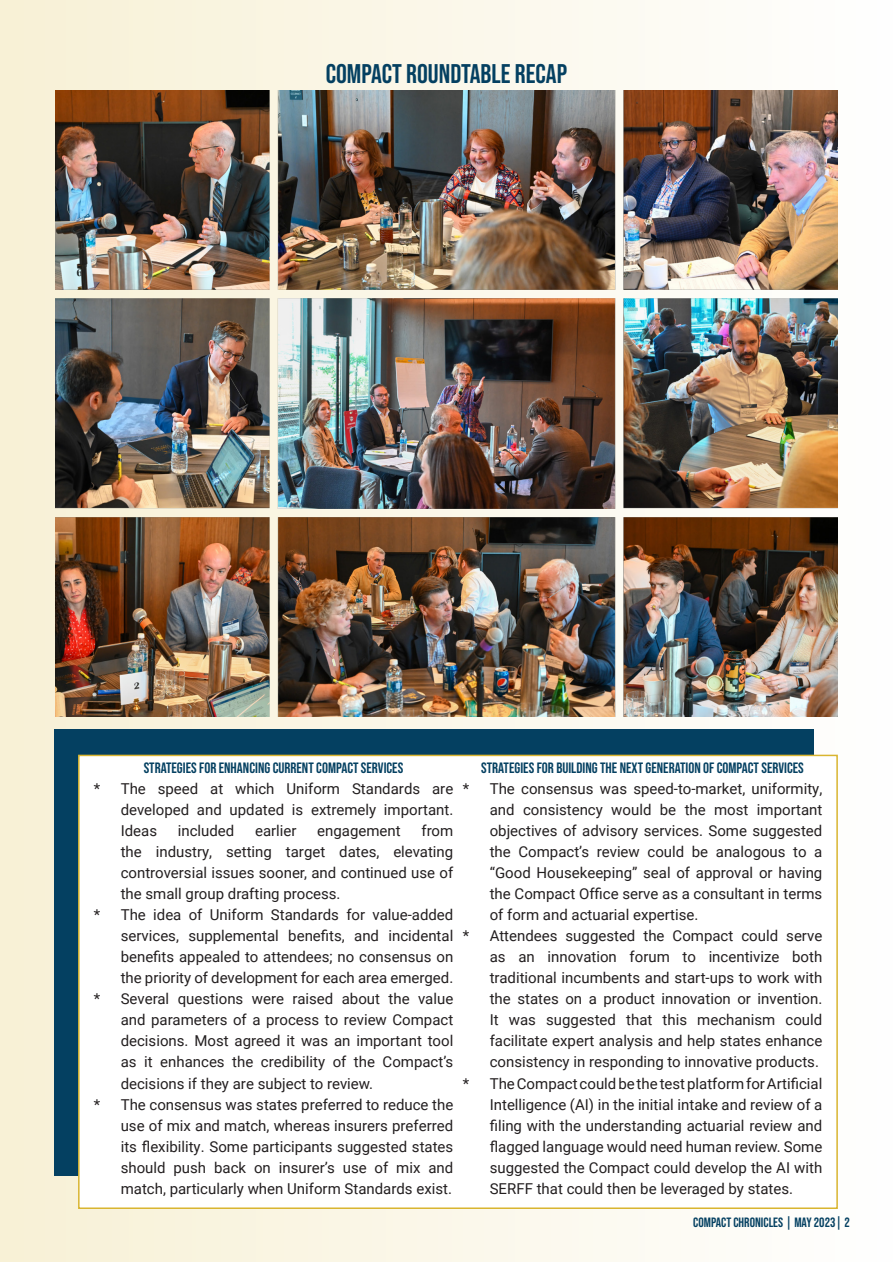
<style>
.page{position:relative;width:893px;height:1263px;background:#fff}
.page>*{position:absolute;margin:0;border:0;box-sizing:border-box;transform-origin:0 0}
.t1{font:27px "Bebas Neue";color:#044061}
.t2{font:15px/21px "Roboto";color:#231f20;text-align:justify}
.t3{font:15px "Bebas Neue";color:#044061}
.t4{font:13.5px "Bebas Neue";color:#044061}
</style>
<div class="page">
<div style="left:0;top:0;width:893px;height:1261px;background:linear-gradient(to right,#f6efd4,#fdfdfc)"></div>
<div style="left:54px;top:729px;width:760px;height:447px;background:#044061"></div>
<div style="left:78px;top:755px;width:760px;height:454px;background:#fff;border:2px solid #d9b530"></div>
<img style="left:55px;top:91px;width:783px;height:626px">
<h1 class="t1" style="left:326px;top:59px;width:243px">COMPACT ROUNDTABLE RECAP</h1>
<p class="t3" style="left:144px;top:760px;width:261px">STRATEGIES FOR ENHANCING CURRENT COMPACT SERVICES</p>
<p class="t2" style="left:121px;top:778px;width:334px;text-indent:-27px">* The speed at which Uniform Standards are developed and updated is extremely important.<br>Ideas</p>
<p class="t2" style="left:178px;top:820px;width:58px">included</p>
<p class="t2" style="left:255px;top:820px;width:43px">earlier</p>
<p class="t2" style="left:317px;top:820px;width:85px">engagement</p>
<p class="t2" style="left:421px;top:820px;width:33px">from</p>
<p class="t2" style="left:121px;top:841px;width:334px">the industry, setting target dates, elevating</p>
<p class="t2" style="left:121px;top:862px;width:334px">controversial issues sooner, and continued use of</p>
<p class="t2" style="left:121px;top:883px;width:221px">the small group drafting process.</p>
<p class="t2" style="left:94px;top:904px;width:361px">* The idea of Uniform Standards for value-added</p>
<p class="t2" style="left:121px;top:925px;width:334px">services, supplemental benefits, and incidental</p>
<p class="t2" style="left:121px;top:946px;width:334px">benefits appealed to attendees; no consensus on</p>
<p class="t2" style="left:121px;top:967px;width:334px">the priority of development for each area emerged.</p>
<p class="t2" style="left:94px;top:988px;width:361px">* Several questions were raised about the value</p>
<p class="t2" style="left:121px;top:1009px;width:334px">and parameters of a process to review Compact</p>
<p class="t2" style="left:121px;top:1030px;width:334px">decisions. Most agreed it was an important tool</p>
<p class="t2" style="left:121px;top:1051px;width:334px">as it enhances the credibility of the Compact’s</p>
<p class="t2" style="left:121px;top:1072px;width:254px">decisions if they are subject to review.</p>
<p class="t2" style="left:94px;top:1093px;width:361px">* The consensus was states preferred to reduce the</p>
<p class="t2" style="left:121px;top:1114px;width:334px">use of mix and match, whereas insurers preferred</p>
<p class="t2" style="left:121px;top:1135px;width:334px">its flexibility. Some participants suggested states</p>
<p class="t2" style="left:121px;top:1156px;width:334px">should push back on insurer’s use of mix and</p>
<p class="t2" style="left:121px;top:1177px;width:333px">match, particularly when Uniform Standards exist.</p>
<p class="t3" style="left:481px;top:760px;width:324px">STRATEGIES FOR BUILDING THE NEXT GENERATION OF COMPACT SERVICES</p>
<p class="t2" style="left:463px;top:778px;width:361px">* The consensus was speed-to-market, uniformity,</p>
<p class="t2" style="left:490px;top:799px;width:334px">and consistency would be the most important</p>
<p class="t2" style="left:490px;top:820px;width:334px">objectives of advisory services. Some suggested</p>
<p class="t2" style="left:490px;top:841px;width:334px">the Compact’s review could be analogous to a</p>
<p class="t2" style="left:490px;top:862px;width:334px">“Good Housekeeping” seal of approval or having</p>
<p class="t2" style="left:490px;top:883px;width:334px">the Compact Office serve as a consultant in terms</p>
<p class="t2" style="left:490px;top:904px;width:210px">of form and actuarial expertise.</p>
<p class="t2" style="left:463px;top:925px;width:361px">* Attendees suggested the Compact could serve</p>
<p class="t2" style="left:490px;top:946px;width:334px">as an innovation forum to incentivize both</p>
<p class="t2" style="left:490px;top:967px;width:334px">traditional incumbents and start-ups to work with</p>
<p class="t2" style="left:490px;top:988px;width:334px">the states on a product innovation or invention.</p>
<p class="t2" style="left:490px;top:1009px;width:334px">It was suggested that this mechanism could</p>
<p class="t2" style="left:490px;top:1030px;width:334px">facilitate expert analysis and help states enhance</p>
<p class="t2" style="left:490px;top:1051px;width:331px">consistency in responding to innovative products.</p>
<p class="t2" style="left:463px;top:1072px;width:361px">* The Compact could be the test platform for Artificial</p>
<p class="t2" style="left:490px;top:1093px;width:334px">Intelligence (AI) in the initial intake and review of a</p>
<p class="t2" style="left:490px;top:1114px;width:334px">filing with the understanding actuarial review and</p>
<p class="t2" style="left:490px;top:1135px;width:334px">flagged language would need human review. Some</p>
<p class="t2" style="left:490px;top:1156px;width:334px">suggested the Compact could develop the AI with</p>
<p class="t2" style="left:490px;top:1177px;width:305px">SERFF that could then be leveraged by states.</p>
<p class="t4" style="left:693px;top:1215px;width:158px">COMPACT CHRONICLES | MAY 2023| 2</p>
</div>
